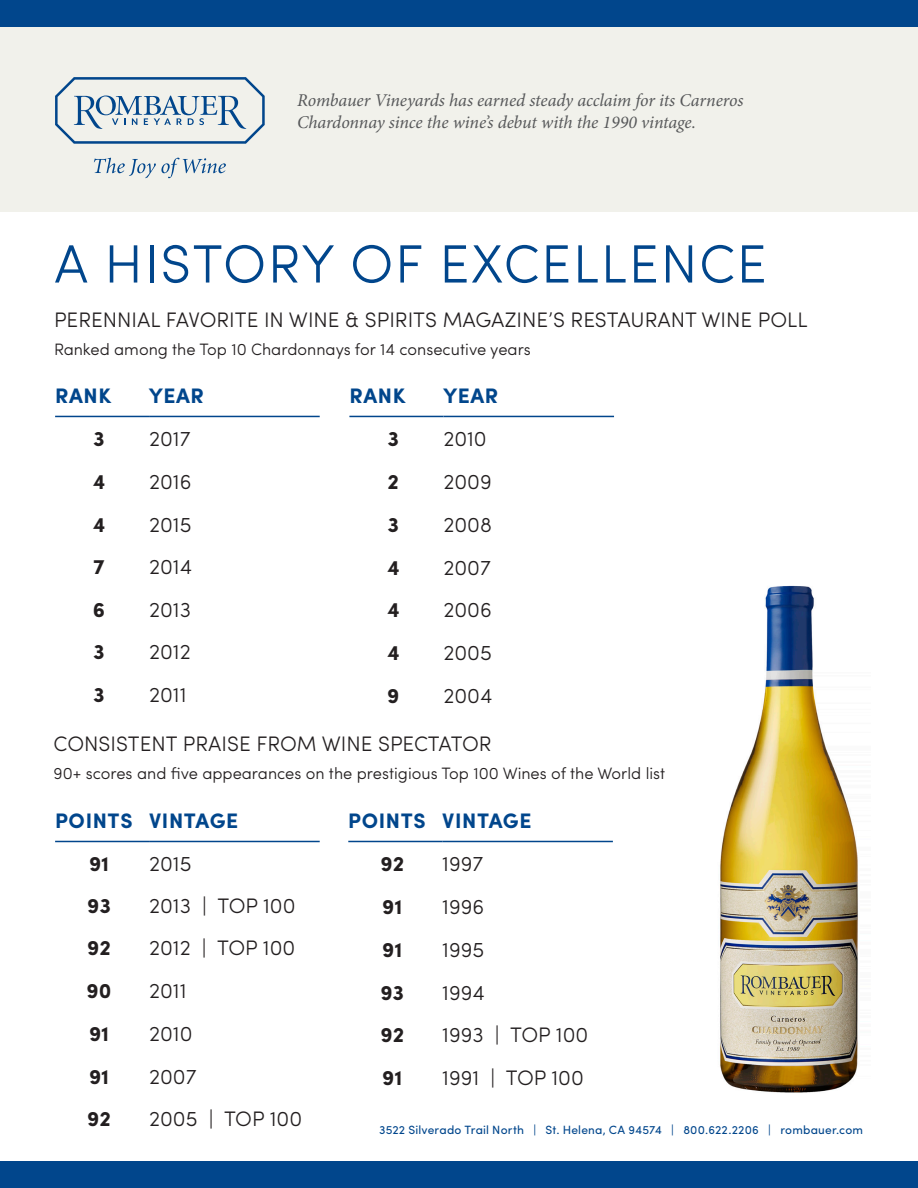
<style>
.page{position:relative;width:918px;height:1188px;background:#fff}
.page>*{position:absolute;margin:0;border:0;box-sizing:border-box;transform-origin:0 0}
.t1{font:300 54px "Sofia Pro";letter-spacing:.03em;color:#01468c}
.Accolade_list-Body_C{font:300 21px "Sofia Pro";color:#231f20}
.Intro_copy{font:300 21px "Sofia Pro";color:#231f20}
.subheads_1{font:700 21px "Sofia Pro";letter-spacing:.03em;color:#01468c}
.Accolade_list-Body_C-2{font:700 21px "Sofia Pro";color:#231f20}
.Brand_blurb{font:italic 18px/22.5px "Minion Pro";letter-spacing:-.005em;color:#57585a}
.Intro_copy-2{font:300 16.5px "Sofia Pro";color:#231f20}
.t2{font:12px "Sofia Pro";letter-spacing:.015em;color:#01468c}
</style>
<div class="page">
<div style="left:0;top:27px;width:918px;height:185px;background:#f1f1eb"></div>
<div style="left:0;top:0;width:918px;height:27px;background:#01468c"></div>
<div style="left:0;top:1161px;width:918px;height:27px;background:#01468c"></div>
<svg style="left:55px;top:77px;width:210px;height:67px"></svg>
<svg style="left:94px;top:158px;width:132px;height:20px"></svg>
<hr style="left:348px;top:841px;width:94px;height:1px;background:#01468c">
<hr style="left:442px;top:841px;width:171px;height:1px;background:#01468c">
<hr style="left:55px;top:416px;width:94px;height:1px;background:#01468c">
<hr style="left:149px;top:416px;width:171px;height:1px;background:#01468c">
<hr style="left:349px;top:416px;width:94px;height:1px;background:#01468c">
<hr style="left:443px;top:416px;width:171px;height:1px;background:#01468c">
<hr style="left:55px;top:841px;width:94px;height:1px;background:#01468c">
<hr style="left:149px;top:841px;width:171px;height:1px;background:#01468c">
<img style="left:720px;top:585px;width:139px;height:508px">
<p class="Brand_blurb" style="left:297px;top:89px;width:448px">Rombauer Vineyards has earned steady acclaim for its Carneros<br>Chardonnay since the wine’s debut with the 1990 vintage.</p>
<p class="t1" style="left:54px;top:224px;width:714px">A HISTORY OF EXCELLENCE</p>
<p class="Intro_copy" style="left:54px;top:304px;width:755px">PERENNIAL FAVORITE IN WINE &amp; SPIRITS MAGAZINE’S RESTAURANT WINE POLL</p>
<p class="Intro_copy-2" style="left:54px;top:337px;width:478px">Ranked among the Top 10 Chardonnays for 14 consecutive years</p>
<p class="subheads_1" style="left:55px;top:380px;width:58px">RANK</p>
<p class="subheads_1" style="left:149px;top:380px;width:56px">YEAR</p>
<p class="Accolade_list-Body_C-2" style="left:93px;top:423px;width:13px">3</p>
<p class="Accolade_list-Body_C" style="left:149px;top:424px;width:43px">2017</p>
<p class="Accolade_list-Body_C-2" style="left:93px;top:466px;width:14px">4</p>
<p class="Accolade_list-Body_C" style="left:149px;top:466px;width:44px">2016</p>
<p class="Accolade_list-Body_C-2" style="left:93px;top:509px;width:14px">4</p>
<p class="Accolade_list-Body_C-2" style="left:93px;top:551px;width:13px">7</p>
<p class="Accolade_list-Body_C" style="left:149px;top:509px;width:44px">2015</p>
<p class="Accolade_list-Body_C" style="left:149px;top:551px;width:44px">2014</p>
<p class="Accolade_list-Body_C-2" style="left:93px;top:593px;width:14px">6</p>
<p class="Accolade_list-Body_C" style="left:149px;top:594px;width:43px">2013</p>
<p class="Accolade_list-Body_C-2" style="left:93px;top:636px;width:13px">3</p>
<p class="Accolade_list-Body_C" style="left:149px;top:637px;width:43px">2012</p>
<p class="Accolade_list-Body_C-2" style="left:93px;top:679px;width:13px">3</p>
<p class="Accolade_list-Body_C" style="left:149px;top:679px;width:39px">2011</p>
<p class="subheads_1" style="left:349px;top:380px;width:58px">RANK</p>
<p class="subheads_1" style="left:443px;top:380px;width:56px">YEAR</p>
<p class="Accolade_list-Body_C-2" style="left:388px;top:423px;width:13px">3</p>
<p class="Accolade_list-Body_C" style="left:443px;top:424px;width:45px">2010</p>
<p class="Accolade_list-Body_C-2" style="left:388px;top:466px;width:13px">2</p>
<p class="Accolade_list-Body_C" style="left:443px;top:466px;width:50px">2009</p>
<p class="Accolade_list-Body_C-2" style="left:388px;top:509px;width:13px">3</p>
<p class="Accolade_list-Body_C" style="left:443px;top:509px;width:50px">2008</p>
<p class="Accolade_list-Body_C-2" style="left:387px;top:551px;width:14px">4</p>
<p class="Accolade_list-Body_C" style="left:443px;top:552px;width:49px">2007</p>
<p class="Accolade_list-Body_C-2" style="left:387px;top:594px;width:14px">4</p>
<p class="Accolade_list-Body_C" style="left:443px;top:595px;width:50px">2006</p>
<p class="Accolade_list-Body_C-2" style="left:387px;top:637px;width:14px">4</p>
<p class="Accolade_list-Body_C" style="left:443px;top:637px;width:50px">2005</p>
<p class="Accolade_list-Body_C-2" style="left:387px;top:680px;width:14px">9</p>
<p class="Accolade_list-Body_C" style="left:443px;top:680px;width:50px">2004</p>
<p class="Intro_copy" style="left:53px;top:728px;width:440px">CONSISTENT PRAISE FROM WINE SPECTATOR</p>
<p class="Intro_copy-2" style="left:53px;top:761px;width:613px">90+ scores and five appearances on the prestigious Top 100 Wines of the World list</p>
<p class="subheads_1" style="left:348px;top:805px;width:79px">POINTS</p>
<p class="subheads_1" style="left:442px;top:805px;width:91px">VINTAGE</p>
<p class="Accolade_list-Body_C-2" style="left:380px;top:848px;width:25px">92</p>
<p class="Accolade_list-Body_C" style="left:442px;top:849px;width:43px">1997</p>
<p class="Accolade_list-Body_C-2" style="left:382px;top:891px;width:22px">91</p>
<p class="Accolade_list-Body_C" style="left:442px;top:891px;width:43px">1996</p>
<p class="Accolade_list-Body_C-2" style="left:382px;top:934px;width:22px">91</p>
<p class="Accolade_list-Body_C" style="left:442px;top:934px;width:43px">1995</p>
<p class="Accolade_list-Body_C-2" style="left:380px;top:976px;width:25px">93</p>
<p class="Accolade_list-Body_C" style="left:442px;top:977px;width:44px">1994</p>
<p class="Accolade_list-Body_C-2" style="left:380px;top:1019px;width:25px">92</p>
<p class="Accolade_list-Body_C" style="left:442px;top:1020px;width:148px">1993 | TOP 100</p>
<p class="Accolade_list-Body_C-2" style="left:382px;top:1062px;width:22px">91</p>
<p class="Accolade_list-Body_C" style="left:442px;top:1062px;width:143px">1991 | TOP 100</p>
<p class="subheads_1" style="left:55px;top:805px;width:79px">POINTS</p>
<p class="subheads_1" style="left:149px;top:805px;width:91px">VINTAGE</p>
<p class="Accolade_list-Body_C-2" style="left:89px;top:848px;width:22px">91</p>
<p class="Accolade_list-Body_C-2" style="left:87px;top:890px;width:25px">93</p>
<p class="Accolade_list-Body_C-2" style="left:87px;top:932px;width:25px">92</p>
<p class="Accolade_list-Body_C" style="left:149px;top:849px;width:44px">2015</p>
<p class="Accolade_list-Body_C" style="left:149px;top:891px;width:148px">2013 | TOP 100</p>
<p class="Accolade_list-Body_C" style="left:149px;top:933px;width:148px">2012 | TOP 100</p>
<p class="Accolade_list-Body_C-2" style="left:87px;top:975px;width:26px">90</p>
<p class="Accolade_list-Body_C" style="left:149px;top:975px;width:39px">2011</p>
<p class="Accolade_list-Body_C-2" style="left:89px;top:1018px;width:22px">91</p>
<p class="Accolade_list-Body_C" style="left:149px;top:1018px;width:45px">2010</p>
<p class="Accolade_list-Body_C-2" style="left:89px;top:1060px;width:22px">91</p>
<p class="Accolade_list-Body_C" style="left:149px;top:1061px;width:49px">2007</p>
<p class="Accolade_list-Body_C-2" style="left:87px;top:1103px;width:25px">92</p>
<p class="Accolade_list-Body_C" style="left:149px;top:1104px;width:155px">2005 | TOP 100</p>
<p class="t2" style="left:379px;top:1121px;width:485px">3522 Silverado Trail North | St. Helena, CA 94574 | 800.622.2206 | rombauer.com</p>
</div>
